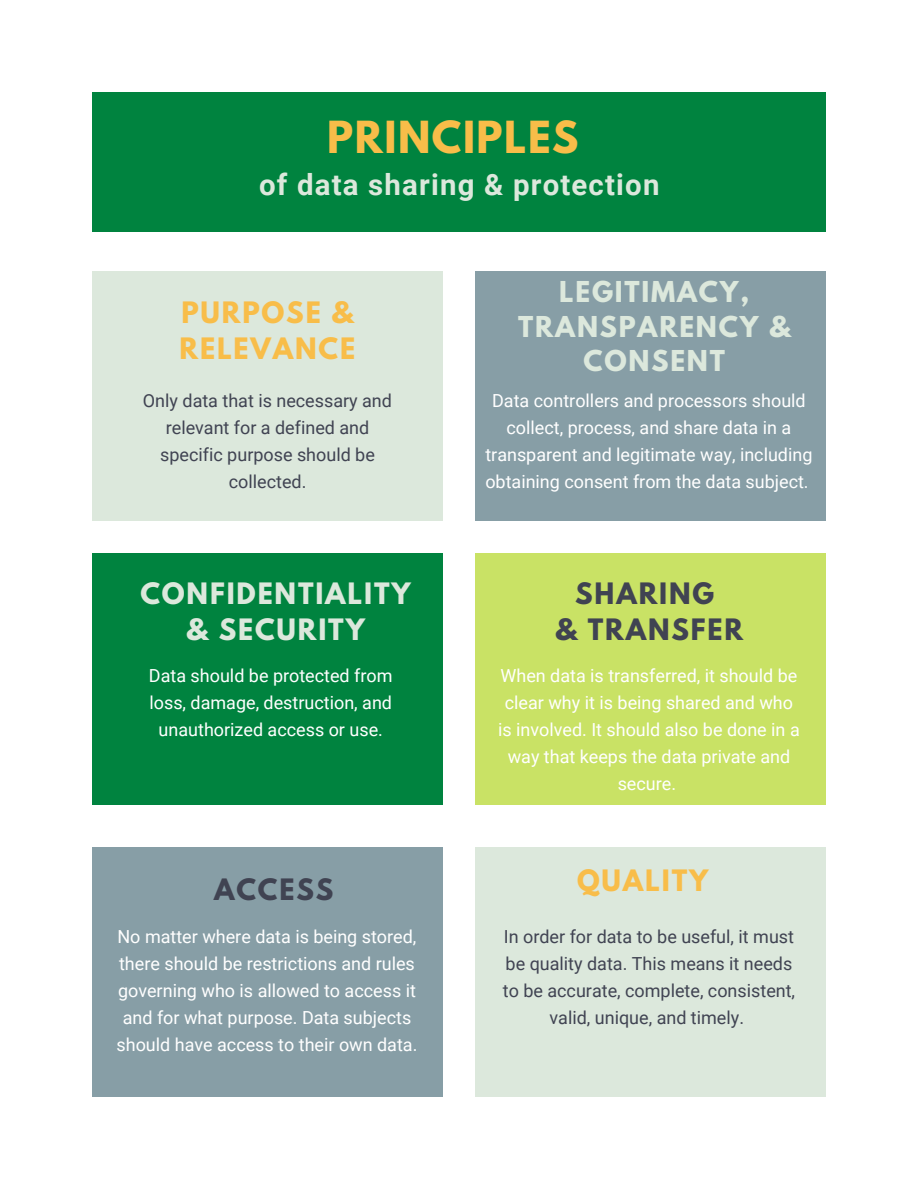
<style>
.page{position:relative;width:918px;height:1188px;background:#fff}
.page>*{position:absolute;margin:0;border:0;box-sizing:border-box;transform-origin:0 0}
.t1{font:700 39.15px "League Spartan";letter-spacing:.04em;color:#f8bd49}
.t2{font:700 29.4px "Roboto";letter-spacing:.04em;color:#dce8dc}
.t3{font:700 26.1px/36.2px "League Spartan";letter-spacing:.07em;color:#f8bd49}
.t4{font:700 26.1px/36px "League Spartan";letter-spacing:.07em;color:#dce8dc;text-align:center}
.t5{font:700 26.1px "League Spartan";letter-spacing:.07em;color:#404352}
.t6{font:700 25.5px/34.8px "League Spartan";letter-spacing:.07em;color:#dce8dc;text-align:center}
.t7{font:18px/27px "Roboto";color:#fff;text-align:center}
.t8{font:18px/27px "Roboto";color:#404352;text-align:center}
</style>
<div class="page">
<div style="left:92px;top:92px;width:734px;height:139px;background:#00833f"></div>
<div style="left:92px;top:271px;width:351px;height:250px;background:#dce8dc"></div>
<div style="left:475px;top:271px;width:351px;height:250px;background:#879ea6"></div>
<div style="left:475px;top:553px;width:351px;height:252px;background:#c9e265"></div>
<div style="left:92px;top:553px;width:351px;height:252px;background:#00833f"></div>
<div style="left:475px;top:847px;width:351px;height:250px;background:#dce8dc"></div>
<div style="left:92px;top:847px;width:351px;height:250px;background:#879ea6"></div>
<p class="t1" style="left:327px;top:118px;width:253px">PRINCIPLES</p>
<p class="t2" style="left:259px;top:167px;width:402px">of data sharing &amp; protection</p>
<p class="t3" style="left:179px;top:297px;width:177px">PURPOSE &amp;<br>RELEVANCE</p>
<p class="t8" style="left:143px;top:387px;width:251px">Only data that is necessary and relevant for a defined and specific purpose should be collected.</p>
<p class="t4" style="left:140px;top:579px;width:272px">CONFIDENTIALITY &amp; SECURITY</p>
<p class="t7" style="left:149px;top:662px;width:245px">Data should be protected from loss, damage, destruction, and unauthorized access or use.</p>
<p class="t6" style="left:518px;top:277px;width:273px">LEGITIMACY,<br>TRANSPARENCY &amp;<br>CONSENT</p>
<p class="t7" style="left:485px;top:387px;width:329px">Data controllers and processors should collect, process, and share data in a transparent and legitimate way, including obtaining consent from the data subject.</p>
<p class="t5" style="left:575px;top:581px;width:140px">SHARING</p>
<p class="t5" style="left:555px;top:617px;width:189px">&amp; TRANSFER</p>
<p class="t7" style="left:498px;top:662px;width:303px">When data is transferred, it should be clear why it is being shared and who is involved. It should also be done in a way that keeps the data private and secure.</p>
<p class="t5" style="left:214px;top:876px;width:121px">ACCESS</p>
<p class="t3" style="left:577px;top:866px;width:133px">QUALITY</p>
<p class="t7" style="left:117px;top:924px;width:302px">No matter where data is being stored, there should be restrictions and rules governing who is allowed to access it and for what purpose. Data subjects should have access to their own data.</p>
<p class="t8" style="left:503px;top:924px;width:294px">In order for data to be useful, it must be quality data. This means it needs to be accurate, complete, consistent, valid, unique, and timely.</p>
</div>
